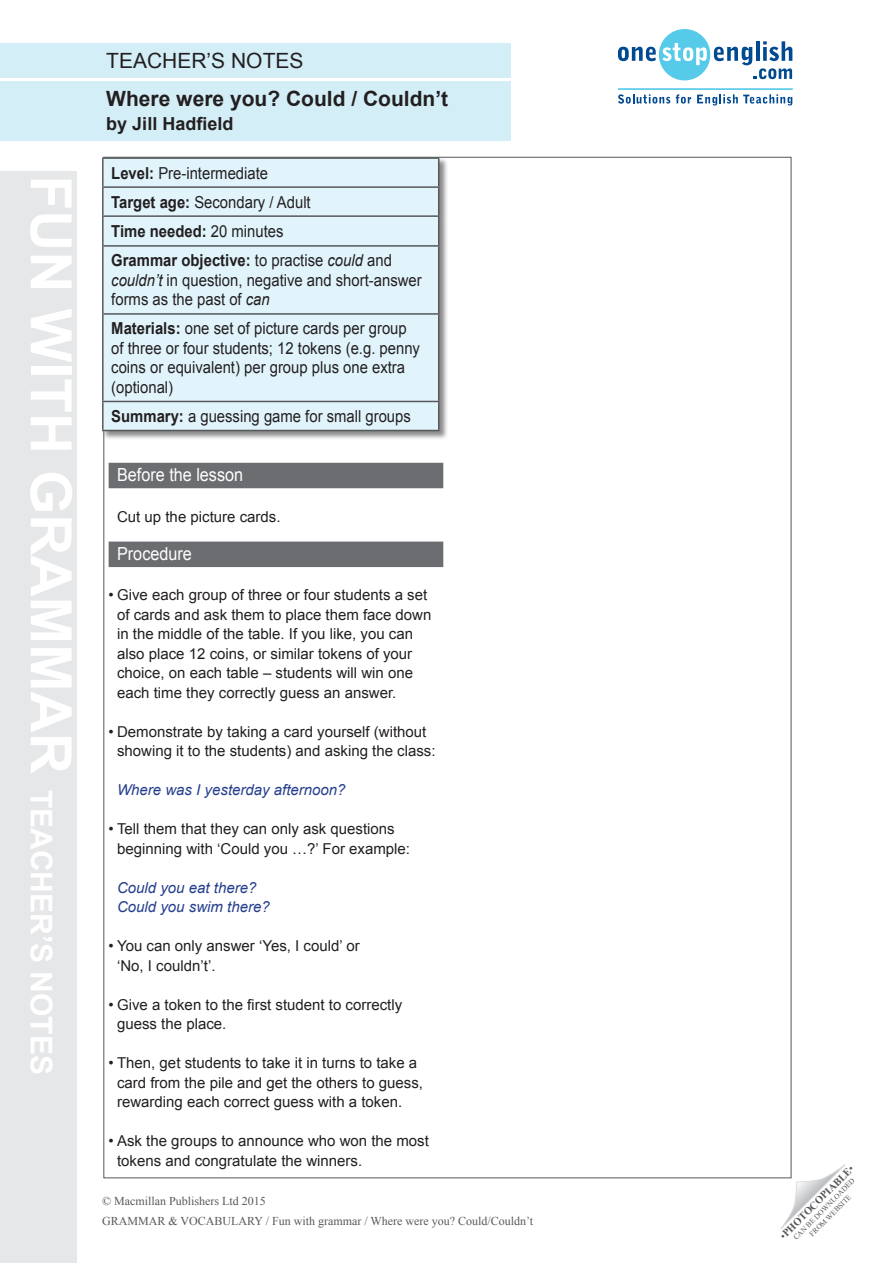
<style>
.page{position:relative;width:893px;height:1263px;background:#fff}
.page>*{position:absolute;margin:0;border:0;box-sizing:border-box;transform-origin:0 0}
.t1{font:700 57px "Arial";color:#fff}
.Title_in_blue_box{font:700 21px "Arial";color:#231f20}
.Title__card_notes{font:21px "Arial";color:#231f20}
._12_pt_Subhead{font:18px "Arial";color:#fff;scale:.9 1}
.Author_in_blue_box{font:700 18px "Arial";color:#231f20}
._11pt_Summary_notes{font:16.5px/19.5px "Arial";color:#231f20;scale:.9 1}
._11pt_Summary_notes-2{font:700 16.5px "Arial";color:#231f20;scale:.9 1}
._10pt_body_text{font:15px/19.5px "Arial";color:#231f20}
._10pt_body_italic{font:italic 15px "Arial";color:#253f8e}
.t2{font:12px/20.4px "Times New Roman";color:#57585a}
.t3{font:700 10.5px "Times New Roman";color:#57585a}
.t4{font:7.5px/9px "Times New Roman";color:#57585a;text-align:center}
.s1{font-size:30px}
.s2{font-weight:700}
.s3{font-weight:400}
.s4{font-style:italic}
</style>
<div class="page">
<div style="left:0;top:171px;width:77px;height:1092px;background:#e6e7e9"></div>
<svg style="left:618px;top:29px;width:174px;height:51px"></svg>
<svg style="left:618px;top:94px;width:52px;height:10px"></svg>
<svg style="left:676px;top:94px;width:15px;height:10px"></svg>
<svg style="left:697px;top:94px;width:95px;height:12px"></svg>
<hr style="left:618px;top:88px;width:175px;height:2px;background:#55cae9">
<svg style="left:780px;top:1164px;width:65px;height:65px"></svg>
<div style="left:109px;top:463px;width:334px;height:25px;background:#6c6d70"></div>
<div style="left:109px;top:542px;width:334px;height:25px;background:#6c6d70"></div>
<div style="left:0;top:44px;width:510px;height:34px;background:#d4eef7"></div>
<div style="left:102px;top:157px;width:346px;height:283px;background:#231f20;opacity:.52"></div>
<div style="left:104px;top:159px;width:334px;height:271px;background:#e1f4fc"></div>
<hr style="left:102px;top:157px;width:337px;height:2px;background:#57585a">
<hr style="left:102px;top:159px;width:2px;height:27px;background:#57585a">
<hr style="left:102px;top:186px;width:337px;height:2px;background:#57585a">
<hr style="left:102px;top:188px;width:2px;height:27px;background:#57585a">
<hr style="left:102px;top:215px;width:337px;height:2px;background:#57585a">
<hr style="left:102px;top:217px;width:2px;height:28px;background:#57585a">
<svg style="left:438px;top:159px;width:1px;height:86px"></svg>
<hr style="left:102px;top:245px;width:337px;height:2px;background:#57585a">
<hr style="left:102px;top:247px;width:2px;height:66px;background:#57585a">
<hr style="left:438px;top:247px;width:1px;height:66px;background:#57585a">
<hr style="left:102px;top:313px;width:337px;height:2px;background:#57585a">
<hr style="left:102px;top:315px;width:2px;height:86px;background:#57585a">
<hr style="left:438px;top:315px;width:1px;height:86px;background:#57585a">
<hr style="left:102px;top:401px;width:337px;height:1px;background:#57585a">
<hr style="left:102px;top:402px;width:2px;height:28px;background:#57585a">
<svg style="left:438px;top:402px;width:1px;height:28px"></svg>
<hr style="left:102px;top:430px;width:337px;height:1px;background:#57585a">
<div style="left:0;top:81px;width:510px;height:59px;background:#d4eef7"></div>
<h1 class="t1" style="left:89px;top:175px;width:901px;rotate:90deg">FUN WITH GRAMMAR <span class="s1">TEACHER’S NOTES</span></h1>
<p class="Title__card_notes" style="left:106px;top:47px;width:199px">TEACHER’S NOTES</p>
<h2 class="Title__card_notes" style="left:119px;top:47px;width:184px">G or WORKSHE T</h2>
<p class="Title_in_blue_box" style="left:106px;top:85px;width:343px">Where were you? Could / Couldn’t</p>
<p class="Author_in_blue_box" style="left:106px;top:112px;width:129px">by Jill Hadfield</p>
<h2 class="Title_in_blue_box" style="left:106px;top:85px;width:33px">Titl</h2>
<p class="Author_in_blue_box" style="left:106px;top:112px;width:60px">Author</p>
<p class="_11pt_Summary_notes" style="left:111px;top:163px;width:176px"><span class="s2">Level:</span> Pre-intermediate</p>
<p class="_11pt_Summary_notes" style="left:111px;top:192px;width:223px"><span class="s2">Target age:</span> Secondary / Adult</p>
<p class="_11pt_Summary_notes-2" style="left:111px;top:220px;width:193px">Time needed: <span class="s3">20 minutes</span></p>
<p class="_11pt_Summary_notes" style="left:111px;top:251px;width:346px"><span class="s2">Grammar objective:</span> to practise <span class="s4">could</span> and <span class="s4">couldn’t</span> in question, negative and short-answer forms as the past of <span class="s4">can</span></p>
<p class="_11pt_Summary_notes" style="left:111px;top:319px;width:345px"><span class="s2">Materials:</span> one set of picture cards per group of three or four students; 12 tokens (e.g. penny coins or equivalent) per group plus one extra (optional)</p>
<p class="_11pt_Summary_notes" style="left:111px;top:407px;width:334px"><span class="s2">Summary:</span> a guessing game for small groups</p>
<p class="_12_pt_Subhead" style="left:117px;top:463px;width:142px">Before the lesson</p>
<p class="_10pt_body_text" style="left:117px;top:507px;width:165px">Cut up the picture cards.</p>
<p class="_12_pt_Subhead" style="left:117px;top:541px;width:85px">Procedure</p>
<p class="_10pt_body_text" style="left:117px;top:585px;width:316px;text-indent:-9px">• Give each group of three or four students a set of cards and ask them to place them face down in the middle of the table. If you like, you can also place 12 coins, or similar tokens of your choice, on each table – students will win one each time they correctly guess an answer.</p>
<p class="_10pt_body_text" style="left:117px;top:722px;width:320px;text-indent:-9px">• Demonstrate by taking a card yourself (without showing it to the students) and asking the class:</p>
<p class="_10pt_body_italic" style="left:117px;top:780px;width:230px">Where was I yesterday afternoon?</p>
<p class="_10pt_body_text" style="left:117px;top:819px;width:294px;text-indent:-9px">• Tell them that they can only ask questions beginning with ‘Could you …?’ For example:</p>
<p class="_10pt_body_italic" style="left:117px;top:878px;width:141px">Could you eat there?</p>
<p class="_10pt_body_italic" style="left:117px;top:897px;width:154px">Could you swim there?</p>
<p class="_10pt_body_text" style="left:117px;top:936px;width:244px;text-indent:-9px">• You can only answer ‘Yes, I could’ or ‘No, I couldn’t’.</p>
<p class="_10pt_body_text" style="left:117px;top:995px;width:287px;text-indent:-9px">• Give a token to the first student to correctly guess the place.</p>
<p class="_10pt_body_text" style="left:117px;top:1053px;width:307px;text-indent:-9px">• Then, get students to take it in turns to take a card from the pile and get the others to guess, rewarding each correct guess with a token.</p>
<p class="_10pt_body_text" style="left:117px;top:1131px;width:313px;text-indent:-9px">• Ask the groups to announce who won the most tokens and congratulate the winners.</p>
<p class="t2" style="left:102px;top:1190px;width:433px">© Macmillan Publishers Ltd 2015<br>GRAMMAR &amp; VOCABULARY / Fun with grammar / Where were you? Could/Couldn’t</p>
<p class="t3" style="left:777px;top:1232px;width:101px;rotate:-45deg"><span class="s3">•</span>PHOTOCOPIABLE<span class="s3">•</span></p>
<p class="t4" style="left:791px;top:1235px;width:85px;rotate:-45deg">CAN BE DOWNLOADED<br>FROM WEBSITE</p>
</div>
